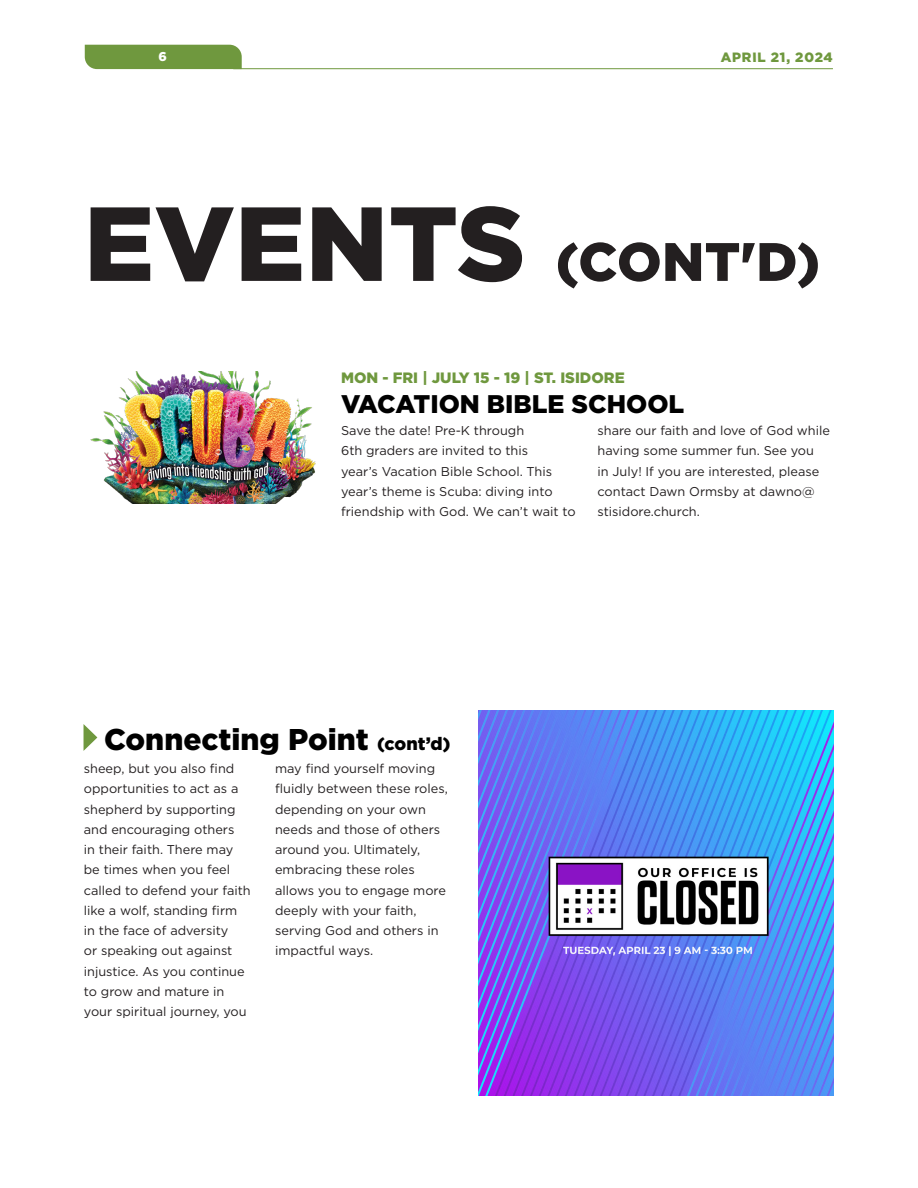
<style>
.page{position:relative;width:918px;height:1188px;background:#fff}
.page>*{position:absolute;margin:0;border:0;box-sizing:border-box;transform-origin:0 0}
.H1_Big{font:900 54px "Gotham";color:#231f20}
.t1{font:900 30px "Gotham";color:#000}
.Event_Title{font:900 25.5px "Gotham";color:#000}
.Event_Date{font:900 15px "Gotham";color:#6f983e}
.t2{font:900 13.5px "Gotham";color:#6f983e}
.t3{font:12.75px/20.2px "Gotham";color:#231f20}
.t4{font:900 12.75px "Gotham";color:#fff}
.s1{font-size:105px}
.s2{font-size:18px}
</style>
<div class="page">
<hr style="left:233px;top:68px;width:600px;height:1px;background:#6f983e">
<div style="left:85px;top:45px;width:157px;height:24px;background:#6f983e"></div>
<img style="left:90px;top:372px;width:226px;height:132px">
<svg style="left:84px;top:724px;width:13px;height:27px"></svg>
<img style="left:478px;top:710px;width:355px;height:385px">
<p class="t4" style="left:159px;top:47px;width:10px">6</p>
<p class="t2" style="left:721px;top:48px;width:114px">APRIL 21, 2024</p>
<p class="H1_Big" style="left:84px;top:225px;width:738px"><span class="s1">EVENTS</span> (CONT'D)</p>
<p class="Event_Date" style="left:341px;top:367px;width:285px">MON - FRI | JULY 15 - 19 | ST. ISIDORE</p>
<p class="Event_Title" style="left:341px;top:387px;width:345px">VACATION BIBLE SCHOOL</p>
<p class="t3" style="left:341px;top:420px;width:236px">Save the date! Pre-K through<br>6th graders are invited to this<br>year’s Vacation Bible School. This year’s theme is Scuba: diving into friendship with God. We can’t wait to</p>
<p class="t3" style="left:598px;top:420px;width:234px">share our faith and love of God while having some summer fun. See you<br>in July! If you are interested, please contact Dawn Ormsby at dawno@ stisidore.church.</p>
<p class="t1" style="left:104px;top:719px;width:348px">Connecting Point <span class="s2">(cont’d)</span></p>
<p class="t3" style="left:84px;top:758px;width:168px">sheep, but you also find opportunities to act as a shepherd by supporting and encouraging others<br>in their faith. There may be times when you feel called to defend your faith like a wolf, standing firm in the face of adversity<br>or speaking out against injustice. As you continue to grow and mature in your spiritual journey, you</p>
<p class="t3" style="left:275px;top:758px;width:174px">may find yourself moving fluidly between these roles, depending on your own needs and those of others around you. Ultimately, embracing these roles allows you to engage more deeply with your faith, serving God and others in impactful ways.</p>
</div>
